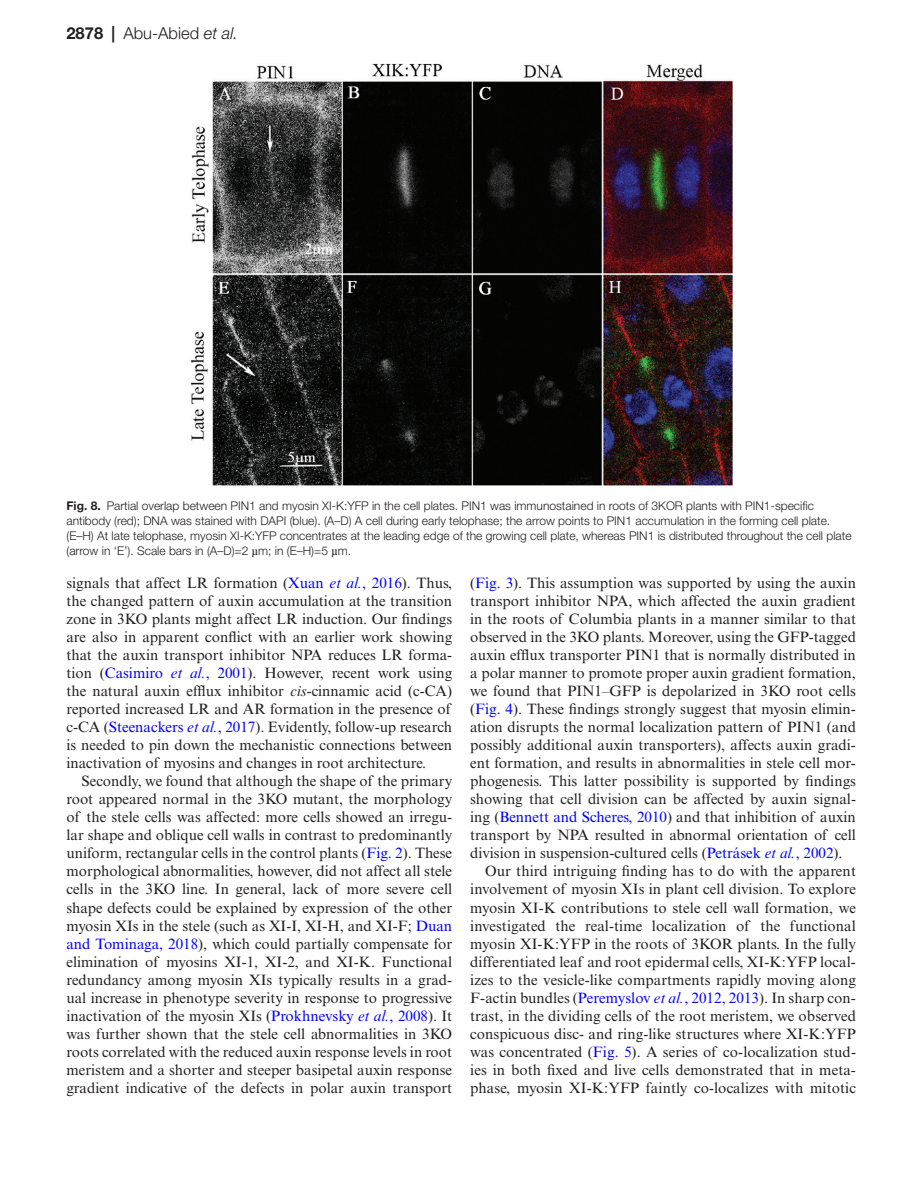
<style>
.page{position:relative;width:919px;height:1187px;background:#fff}
.page>*{position:absolute;margin:0;border:0;box-sizing:border-box;transform-origin:0 0}
.t1{font:300 16.5px "Helvetica Neue LT Std";color:#231f20}
.t2{font:15px/18px "Times New Roman MT Std";color:#231f20;text-align:justify}
.t3{font:300 12px/15px "Helvetica Neue LT Std";color:#231f20}
.s1{font-weight:700}
.s2{font-style:italic}
.s3{font-family:"Gandhari Unicode";font-weight:400}
.s4{color:#00f}
.s5{font-style:italic;color:#00f}
</style>
<div class="page">
<img style="left:190px;top:63px;width:542px;height:423px">
<p class="t1" style="left:66px;top:23px;width:173px"><span class="s1">2878 |</span> Abu-Abied <span class="s2">et al.</span></p>
<p class="t3" style="left:66px;top:498px;width:786px"><span class="s1">Fig. 8.</span> Partial overlap between PIN1 and myosin XI-K:YFP in the cell plates. PIN1 was immunostained in roots of 3KOR plants with PIN1-specific antibody (red); DNA was stained with DAPI (blue). (A–D) A cell during early telophase; the arrow points to PIN1 accumulation in the forming cell plate. (E–H) At late telophase, myosin XI-K:YFP concentrates at the leading edge of the growing cell plate, whereas PIN1 is distributed throughout the cell plate (arrow in ‘E’). Scale bars in (A–D)=2 <span class="s3">µ</span>m; in (E–H)=5 <span class="s3">µ</span>m.</p>
<p class="t2" style="left:66px;top:574px;width:387px">signals that affect LR formation (<span class="s4">Xuan</span> <span class="s5">et al.</span><span class="s4">, 2016</span>). Thus, the changed pattern of auxin accumulation at the transition zone in 3KO plants might affect LR induction. Our findings are also in apparent conflict with an earlier work showing that the auxin transport inhibitor NPA reduces LR forma&shy;tion (<span class="s4">Casimiro</span> <span class="s5">et al.</span><span class="s4">, 2001</span>). However, recent work using the natural auxin efflux inhibitor <span class="s2">cis</span>-cinnamic acid (c-CA) reported increased LR and AR formation in the presence of c-CA (<span class="s4">Steenackers</span> <span class="s5">et al.</span><span class="s4">, 2017</span>). Evidently, follow-up research is needed to pin down the mechanistic connections between inactivation of myosins and changes in root architecture.</p>
<p class="t2" style="left:66px;top:772px;width:387px;text-indent:15px">Secondly, we found that although the shape of the primary root appeared normal in the 3KO mutant, the morphology of the stele cells was affected: more cells showed an irregu&shy;lar shape and oblique cell walls in contrast to predominantly uniform, rectangular cells in the control plants (<span class="s4">Fig. 2</span>). These morphological abnormalities, however, did not affect all stele cells in the 3KO line. In general, lack of more severe cell shape defects could be explained by expression of the other myosin XIs in the stele (such as XI-I, XI-H, and XI-F; <span class="s4">Duan and Tominaga, 2018</span>), which could partially compensate for elimination of myosins XI-1, XI-2, and XI-K. Functional redundancy among myosin XIs typically results in a grad&shy;ual increase in phenotype severity in response to progressive inactivation of the myosin XIs (<span class="s4">Prokhnevsky</span> <span class="s5">et al.</span><span class="s4">, 2008</span>). It was further shown that the stele cell abnormalities in 3KO roots correlated with the reduced auxin response levels in root meristem and a shorter and steeper basipetal auxin response gradient indicative of the defects in polar auxin transport</p>
<p class="t2" style="left:470px;top:574px;width:387px">(<span class="s4">Fig. 3</span>). This assumption was supported by using the auxin</p>
<p class="t2" style="left:470px;top:592px;width:387px">transport inhibitor NPA, which affected the auxin gradient</p>
<p class="t2" style="left:470px;top:610px;width:387px">in the roots of Columbia plants in a manner similar to that</p>
<p class="t2" style="left:470px;top:628px;width:387px">observed in the 3KO plants. Moreover, using the GFP-tagged</p>
<p class="t2" style="left:470px;top:646px;width:387px">auxin efflux transporter PIN1 that is normally distributed in</p>
<p class="t2" style="left:470px;top:664px;width:387px">a polar manner to promote proper auxin gradient formation,</p>
<p class="t2" style="left:470px;top:682px;width:387px">we found that PIN1–GFP is depolarized in 3KO root cells</p>
<p class="t2" style="left:470px;top:700px;width:387px">(<span class="s4">Fig. 4</span>). These findings strongly suggest that myosin elimin-</p>
<p class="t2" style="left:470px;top:718px;width:387px">ation disrupts the normal localization pattern of PIN1 (and</p>
<p class="t2" style="left:470px;top:736px;width:387px">possibly additional auxin transporters), affects auxin gradi-</p>
<p class="t2" style="left:470px;top:754px;width:387px">ent formation, and results in abnormalities in stele cell mor-</p>
<p class="t2" style="left:470px;top:772px;width:387px">phogenesis. This latter possibility is supported by findings</p>
<p class="t2" style="left:470px;top:790px;width:387px">showing that cell division can be affected by auxin signal-</p>
<p class="t2" style="left:470px;top:808px;width:387px">ing (<span class="s4">Bennett and Scheres, 2010</span>) and that inhibition of auxin</p>
<p class="t2" style="left:470px;top:826px;width:387px">transport by NPA resulted in abnormal orientation of cell</p>
<p class="t2" style="left:470px;top:844px;width:374px">division in suspension-cultured cells (<span class="s4">Petrásek</span> <span class="s5">et al.</span><span class="s4">, 2002</span>).</p>
<p class="t2" style="left:485px;top:862px;width:372px">Our third intriguing finding has to do with the apparent</p>
<p class="t2" style="left:470px;top:880px;width:387px">involvement of myosin XIs in plant cell division. To explore</p>
<p class="t2" style="left:470px;top:898px;width:387px">myosin XI-K contributions to stele cell wall formation, we</p>
<p class="t2" style="left:470px;top:916px;width:387px">investigated the real-time localization of the functional</p>
<p class="t2" style="left:470px;top:934px;width:387px">myosin XI-K:YFP in the roots of 3KOR plants. In the fully</p>
<p class="t2" style="left:470px;top:952px;width:387px">differentiated leaf and root epidermal cells, XI-K:YFP local-</p>
<p class="t2" style="left:470px;top:970px;width:387px">izes to the vesicle-like compartments rapidly moving along</p>
<p class="t2" style="left:470px;top:988px;width:387px">F-actin bundles (<span class="s4">Peremyslov</span> <span class="s5">et al.</span><span class="s4">, 2012</span>, <span class="s4">2013</span>). In sharp con-</p>
<p class="t2" style="left:470px;top:1006px;width:387px">trast, in the dividing cells of the root meristem, we observed</p>
<p class="t2" style="left:470px;top:1024px;width:387px">conspicuous disc- and ring-like structures where XI-K:YFP</p>
<p class="t2" style="left:470px;top:1042px;width:387px">was concentrated (<span class="s4">Fig. 5</span>). A series of co-localization stud-</p>
<p class="t2" style="left:470px;top:1060px;width:387px">ies in both fixed and live cells demonstrated that in meta-</p>
<p class="t2" style="left:470px;top:1078px;width:387px">phase, myosin XI-K:YFP faintly co-localizes with mitotic</p>
</div>
